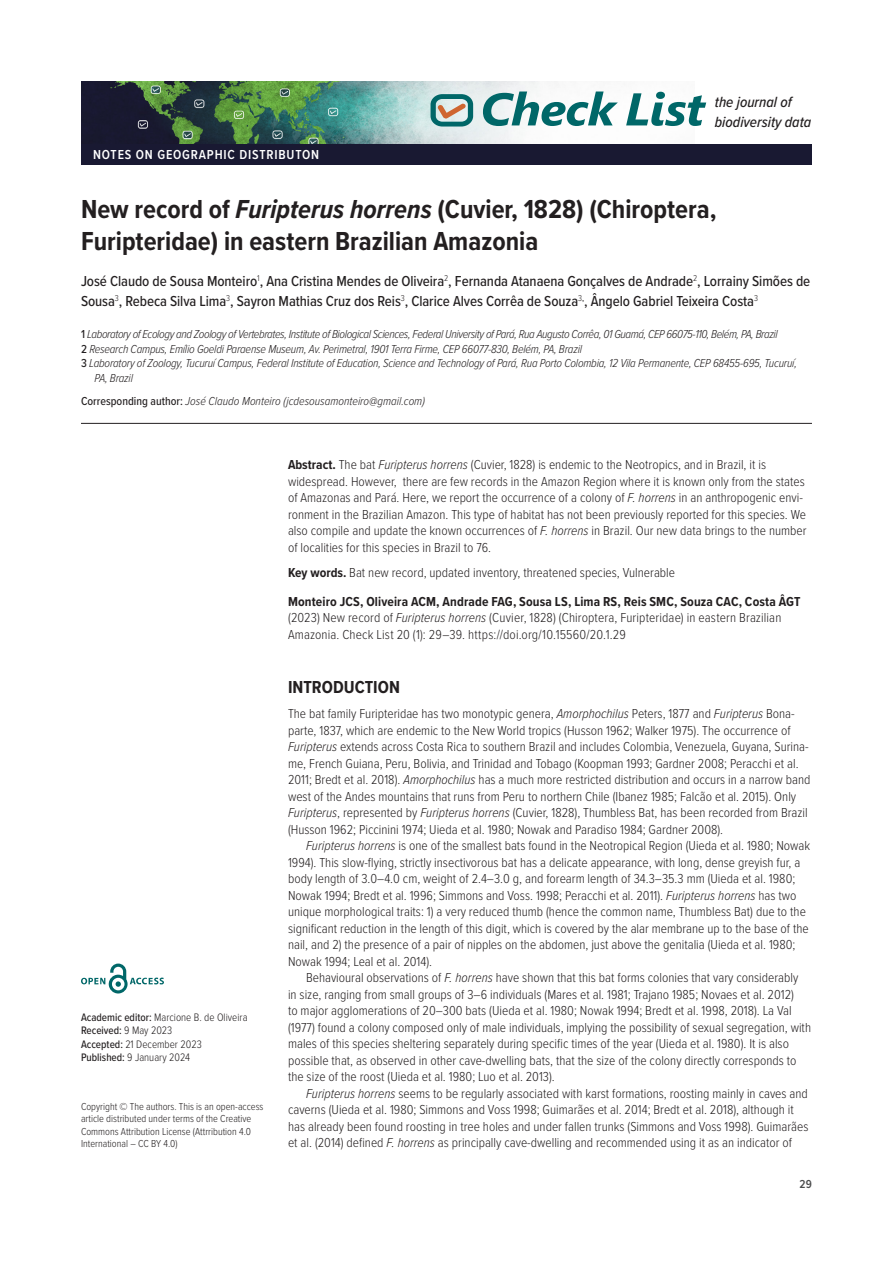
<style>
.page{position:relative;width:893px;height:1263px;background:#fff}
.page>*{position:absolute;margin:0;border:0;box-sizing:border-box;transform-origin:0 0}
.t1{font:700 27px/32.4px "Proxima Nova Cond";color:#231f20}
.Heads{font:700 18px "Proxima Nova Cond";color:#231f20}
.t2{font:italic 500 15.3px/19.5px "Proxima Nova Cond";color:#231f20}
.Authors{font:500 15px/19.5px "Proxima Nova Cond";letter-spacing:-.005em;color:#231f20}
.Body{font:300 13.5px/16.5px "Proxima Nova Cond";color:#231f20}
.Body_first_line{font:300 13.5px/16.5px "Proxima Nova Cond";color:#231f20}
.Abst_Keywords{font:300 13.5px/16.5px "Proxima Nova Cond";color:#231f20}
.Citation{font:300 13.5px/16.5px "Proxima Nova Cond";letter-spacing:.01em;color:#231f20}
.t3{font:600 13.5px "Proxima Nova Cond";letter-spacing:.06em;color:#fff}
.Affiliations{font:italic 300 12px/14.4px "Proxima Nova Cond";letter-spacing:-.015em;color:#231f20}
.Affiliations-2{font:italic 300 12px "Proxima Nova Cond";letter-spacing:-.035em;color:#231f20}
.Corresponding_author{font:italic 300 12px "Proxima Nova Cond";color:#231f20}
.t4{font:600 12px "Proxima Nova Cond";color:#4b4c4d}
.Publication_data{font:300 11.25px "Proxima Nova Cond";color:#231f20}
.Publication_data-2{font:500 11.25px "Proxima Nova Cond";color:#231f20}
.Copyright{font:300 10.5px/12.6px "Proxima Nova Cond";color:#231f20}
.s1{font-style:italic}
.s2{font-weight:500;font-style:normal}
.s3{font-weight:500}
.s4{font-weight:300}
.s5{font-weight:700}
</style>
<div class="page">
<img style="left:81px;top:81px;width:582px;height:63px">
<svg style="left:431px;top:94px;width:42px;height:33px"></svg>
<svg style="left:483px;top:92px;width:135px;height:34px"></svg>
<svg style="left:626px;top:92px;width:80px;height:34px"></svg>
<div style="left:81px;top:144px;width:731px;height:21px;background:#191932"></div>
<svg style="left:81px;top:963px;width:83px;height:30px"></svg>
<hr style="left:81px;top:423px;width:731px;height:1px;background:#231f20">
<p class="t3" style="left:93px;top:144px;width:228px">NOTES ON GEOGRAPHIC DISTRIBUTON</p>
<p class="t2" style="left:715px;top:92px;width:98px">the journal of biodiversity data</p>
<p class="t1" style="left:81px;top:192px;width:637px">New record of <span class="s1">Furipterus horrens</span> (Cuvier, 1828) (Chiroptera,<br>Furipteridae) in eastern Brazilian Amazonia</p>
<p class="Authors" style="left:81px;top:271px;width:731px">José Claudo de Sousa Monteiro<sup>1</sup>, Ana Cristina Mendes de Oliveira<sup>2</sup>, Fernanda Atanaena Gonçalves de Andrade<sup>2</sup>, Lorrainy Simões de<br>Sousa<sup>3</sup>, Rebeca Silva Lima<sup>3</sup>, Sayron Mathias Cruz dos Reis<sup>3</sup>, Clarice Alves Corrêa de Souza<sup>3</sup><sup>,</sup>, Ângelo Gabriel Teixeira Costa<sup>3</sup></p>
<p class="Affiliations-2" style="left:81px;top:326px;width:698px"><span class="s2">1</span> Laboratory of Ecology and Zoology of Vertebrates, Institute of Biological Sciences, Federal University of Pará, Rua Augusto Corrêa, 01 Guamá, CEP 66075-110, Belém, PA, Brazil</p>
<p class="Affiliations" style="left:81px;top:341px;width:503px"><span class="s2">2</span> Research Campus, Emílio Goeldi Paraense Museum, Av. Perimetral, 1901 Terra Firme, CEP 66077-830, Belém, PA, Brazil</p>
<p class="Affiliations" style="left:94px;top:355px;width:704px;text-indent:-14px"><span class="s2">3</span> Laboratory of Zoology, Tucuruí Campus, Federal Institute of Education, Science and Technology of Pará, Rua Porto Colombia, 12 Vila Permanente, CEP 68455-695, Tucuruí,<br>PA, Brazil</p>
<p class="Corresponding_author" style="left:81px;top:392px;width:345px"><span class="s2">Corresponding author:</span> José Claudo Monteiro (jcdesousamonteiro@gmail.com)</p>
<p class="Publication_data" style="left:81px;top:1008px;width:168px"><span class="s3">Academic editor:</span> Marcione B. de Oliveira</p>
<p class="Publication_data-2" style="left:81px;top:1022px;width:93px">Received: <span class="s4">9 May 2023</span></p>
<p class="Publication_data" style="left:81px;top:1035px;width:122px"><span class="s3">Accepted:</span> 21 December 2023</p>
<p class="Publication_data" style="left:81px;top:1049px;width:111px"><span class="s3">Published:</span> 9 January 2024</p>
<p class="Copyright" style="left:81px;top:1099px;width:184px">Copyright © The authors. This is an open‑access article distributed under terms of the Creative Commons Attribution License (Attrribution 4.0<br>International – CC BY 4.0)</p>
<p class="Abst_Keywords" style="left:288px;top:456px;width:520px"><span class="s5">Abstract.</span> The bat <span class="s1">Furipterus horrens</span> (Cuvier, 1828) is endemic to the Neotropics, and in Brazil, it is widespread. However, there are few records in the Amazon Region where it is known only from the states of Amazonas and Pará. Here, we report the occurrence of a colony of <span class="s1">F. horrens</span> in an anthropogenic envi‑ ronment in the Brazilian Amazon. This type of habitat has not been previously reported for this species. We also compile and update the known occurrences of <span class="s1">F. horrens</span> in Brazil. Our new data brings to the number of localities for this species in Brazil to 76.</p>
<p class="Abst_Keywords" style="left:288px;top:564px;width:389px"><span class="s5">Key words.</span> Bat new record, updated inventory, threatened species, Vulnerable</p>
<p class="Citation" style="left:288px;top:592px;width:514px"><span class="s5">Monteiro JCS, Oliveira ACM, Andrade FAG, Sousa LS, Lima RS, Reis SMC, Souza CAC, Costa ÂGT </span>(2023) New record of <span class="s1">Furipterus horrens</span> (Cuvier, 1828) (Chiroptera, Furipteridae) in eastern Brazilian<br>Amazonia. Check List 20 (1): 29–39. https://doi.org/10.15560/20.1.29</p>
<p class="Heads" style="left:288px;top:674px;width:113px">INTRODUCTION</p>
<p class="Body_first_line" style="left:288px;top:705px;width:524px">The bat family Furipteridae has two monotypic genera, <span class="s1">Amorphochilus</span> Peters, 1877 and <span class="s1">Furipterus</span> Bona‑ parte, 1837, which are endemic to the New World tropics (Husson 1962; Walker 1975). The occurrence of <span class="s1">Furipterus</span> extends across Costa Rica to southern Brazil and includes Colombia, Venezuela, Guyana, Surina‑ me, French Guiana, Peru, Bolivia, and Trinidad and Tobago (Koopman 1993; Gardner 2008; Peracchi et al.<br>2011; Bredt et al. 2018). <span class="s1">Amorphochilus</span> has a much more restricted distribution and occurs in a narrow band west of the Andes mountains that runs from Peru to northern Chile (Ibanez 1985; Falcão et al. 2015). Only <span class="s1">Furipterus</span>, represented by <span class="s1">Furipterus horrens</span> (Cuvier, 1828), Thumbless Bat, has been recorded from Brazil (Husson 1962; Piccinini 1974; Uieda et al. 1980; Nowak and Paradiso 1984; Gardner 2008).</p>
<p class="Body" style="left:288px;top:837px;width:524px;text-indent:18px"><span class="s1">Furipterus horrens</span> is one of the smallest bats found in the Neotropical Region (Uieda et al. 1980; Nowak 1994). This slow-flying, strictly insectivorous bat has a delicate appearance, with long, dense greyish fur, a body length of 3.0–4.0 cm, weight of 2.4–3.0 g, and forearm length of 34.3–35.3 mm (Uieda et al. 1980; Nowak 1994; Bredt et al. 1996; Simmons and Voss. 1998; Peracchi et al. 2011). <span class="s1">Furipterus horrens</span> has two unique morphological traits: 1) a very reduced thumb (hence the common name, Thumbless Bat) due to the significant reduction in the length of this digit, which is covered by the alar membrane up to the base of the nail, and 2) the presence of a pair of nipples on the abdomen, just above the genitalia (Uieda et al. 1980; Nowak 1994; Leal et al. 2014).</p>
<p class="Body" style="left:288px;top:969px;width:525px;text-indent:18px">Behavioural observations of <span class="s1">F. horrens</span> have shown that this bat forms colonies that vary considerably<br>in size, ranging from small groups of 3–6 individuals (Mares et al. 1981; Trajano 1985; Novaes et al. 2012)<br>to major agglomerations of 20–300 bats (Uieda et al. 1980; Nowak 1994; Bredt et al. 1998, 2018). La Val (1977) found a colony composed only of male individuals, implying the possibility of sexual segregation, with males of this species sheltering separately during specific times of the year (Uieda et al. 1980). It is also possible that, as observed in other cave-dwelling bats, that the size of the colony directly corresponds to the size of the roost (Uieda et al. 1980; Luo et al. 2013).</p>
<p class="Body" style="left:288px;top:1084px;width:522px;text-indent:18px"><span class="s1">Furipterus horrens</span> seems to be regularly associated with karst formations, roosting mainly in caves and caverns (Uieda et al. 1980; Simmons and Voss 1998; Guimarães et al. 2014; Bredt et al. 2018), although it has already been found roosting in tree holes and under fallen trunks (Simmons and Voss 1998). Guimarães et al. (2014) defined <span class="s1">F. horrens</span> as principally cave-dwelling and recommended using it as an indicator of</p>
<p class="t4" style="left:800px;top:1175px;width:14px">29</p>
</div>
